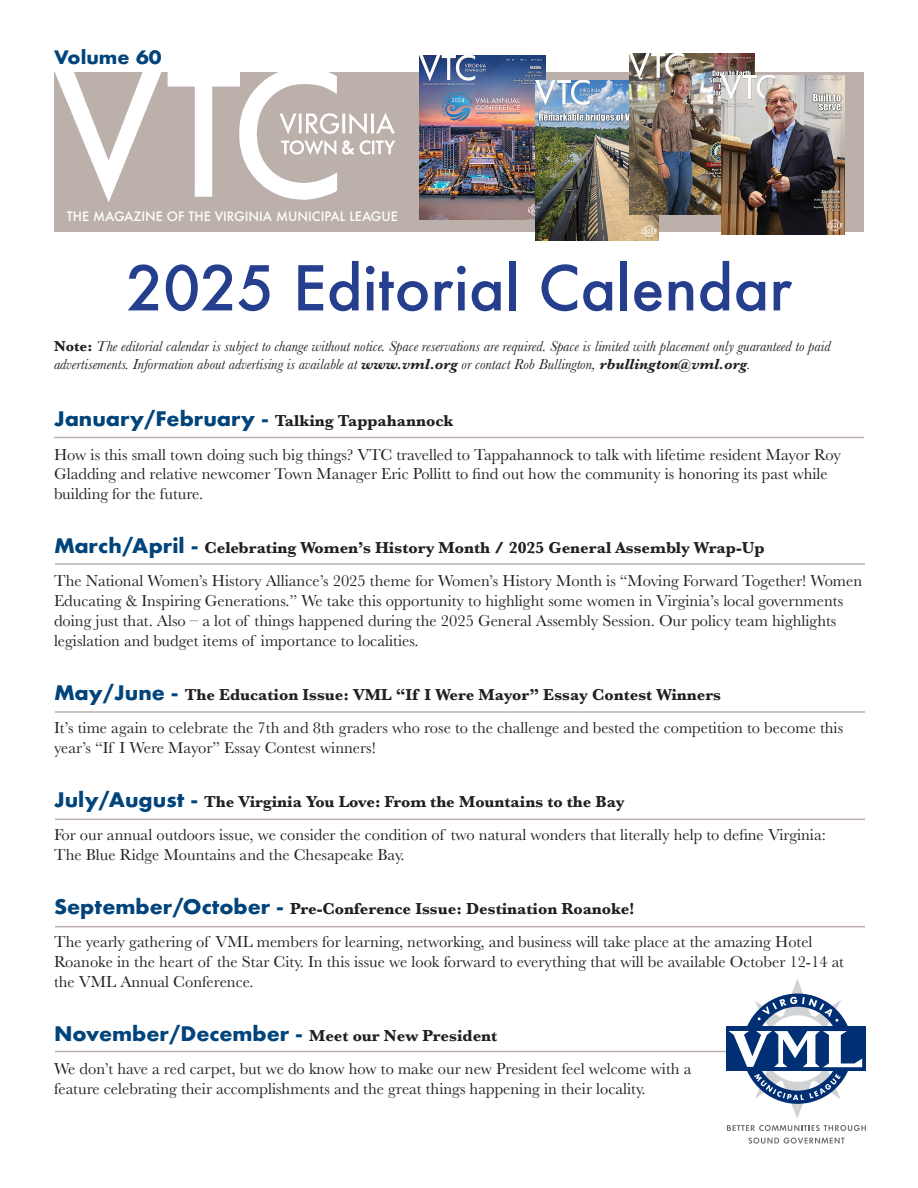
<style>
.page{position:relative;width:918px;height:1188px;background:#fff}
.page>*{position:absolute;margin:0;border:0;box-sizing:border-box;transform-origin:0 0}
.t1{font:500 60px "Futura";color:#253f8e}
.Date_and_Theme{font:700 18px "Futura";color:#00447b;scale:1.04 1}
.Main_Text_Description{font:16.5px/19.8px "Baskerville";color:#231f20}
.Date_and_Theme-2{font:700 16.5px "Baskerville";color:#231f20}
.t2{font:italic 15px/18px "Baskerville";color:#231f20}
.Byline{font:500 12.6px "Futura";color:#fff}
.s1{font-weight:700;font-style:normal}
.s2{font-weight:700}
.s3{font-family:"Futura";font-size:19.5px;color:#00447b}
</style>
<div class="page">
<svg style="left:54px;top:72px;width:810px;height:160px;fill:#bbb0aa"></svg>
<img style="left:239px;top:72px;width:59px;height:125px">
<img style="left:419px;top:55px;width:127px;height:164px">
<img style="left:535px;top:81px;width:124px;height:160px">
<img style="left:629px;top:53px;width:125px;height:162px">
<img style="left:722px;top:75px;width:123px;height:160px">
<hr style="left:54px;top:437px;width:810px;height:1px;background:#bbb0aa">
<hr style="left:55px;top:563px;width:810px;height:2px;background:#bbb0aa">
<hr style="left:55px;top:711px;width:810px;height:2px;background:#bbb0aa">
<hr style="left:55px;top:819px;width:810px;height:1px;background:#bbb0aa">
<hr style="left:55px;top:926px;width:810px;height:1px;background:#bbb0aa">
<hr style="left:55px;top:1051px;width:810px;height:1px;background:#bbb0aa">
<div style="left:727px;top:1027px;width:139px;height:44px;background:#002f73"></div>
<svg style="left:729px;top:979px;width:133px;height:139px"></svg>
<svg style="left:727px;top:1125px;width:139px;height:6px"></svg>
<svg style="left:748px;top:1138px;width:97px;height:6px"></svg>
<p class="Date_and_Theme" style="left:54px;top:44px;width:105px">Volume 60</p>
<p class="Byline" style="left:67px;top:208px;width:333px">THE MAGAZINE OF THE VIRGINIA MUNICIPAL LEAGUE</p>
<p class="t1" style="left:126px;top:247px;width:667px">2025 Editorial Calendar</p>
<p class="t2" style="left:54px;top:337px;width:778px"><span class="s1">Note:</span> The editorial calendar is subject to change without notice. Space reservations are required. Space is limited with placement only guaranteed to paid advertisements. Information about advertising is available at <span class="s2">www.vml.org</span> or contact Rob Bullington, <span class="s2">rbullington@vml.org</span>.</p>
<p class="Date_and_Theme-2" style="left:54px;top:409px;width:401px"><span class="s3">January/February -</span> Talking Tappahannock</p>
<p class="Main_Text_Description" style="left:54px;top:445px;width:788px">How is this small town doing such big things? VTC travelled to Tappahannock to talk with lifetime resident Mayor Roy<br>Gladding and relative newcomer Town Manager Eric Pollitt to find out how the community is honoring its past while building for the future.</p>
<p class="Date_and_Theme-2" style="left:54px;top:536px;width:712px"><span class="s3">March/April -</span> Celebrating Women’s History Month / 2025 General Assembly Wrap-Up</p>
<p class="Main_Text_Description" style="left:54px;top:571px;width:810px">The National Women’s History Alliance’s 2025 theme for Women’s History Month is “Moving Forward Together! Women Educating &amp; Inspiring Generations.” We take this opportunity to highlight some women in Virginia’s local governments doing just that. Also – a lot of things happened during the 2025 General Assembly Session. Our policy team highlights legislation and budget items of importance to localities.</p>
<p class="Date_and_Theme-2" style="left:54px;top:683px;width:669px"><span class="s3">May/June -</span> The Education Issue: VML “If I Were Mayor” Essay Contest Winners</p>
<p class="Main_Text_Description" style="left:54px;top:718px;width:791px">It’s time again to celebrate the 7th and 8th graders who rose to the challenge and bested the competition to become this year’s “If I Were Mayor” Essay Contest winners!</p>
<p class="Date_and_Theme-2" style="left:54px;top:790px;width:572px"><span class="s3">July/August -</span> The Virginia You Love: From the Mountains to the Bay</p>
<p class="Main_Text_Description" style="left:54px;top:825px;width:773px">For our annual outdoors issue, we consider the condition of two natural wonders that literally help to define Virginia:<br>The Blue Ridge Mountains and the Chesapeake Bay.</p>
<p class="Date_and_Theme-2" style="left:54px;top:897px;width:582px"><span class="s3">September/October -</span> Pre-Conference Issue: Destination Roanoke!</p>
<p class="Main_Text_Description" style="left:54px;top:932px;width:792px">The yearly gathering of VML members for learning, networking, and business will take place at the amazing Hotel<br>Roanoke in the heart of the Star City. In this issue we look forward to everything that will be available October 12-14 at the VML Annual Conference.</p>
<p class="Date_and_Theme-2" style="left:54px;top:1024px;width:445px"><span class="s3">November/December -</span> Meet our New President</p>
<p class="Main_Text_Description" style="left:54px;top:1059px;width:639px">We don’t have a red carpet, but we do know how to make our new President feel welcome with a feature celebrating their accomplishments and the great things happening in their locality.</p>
</div>
